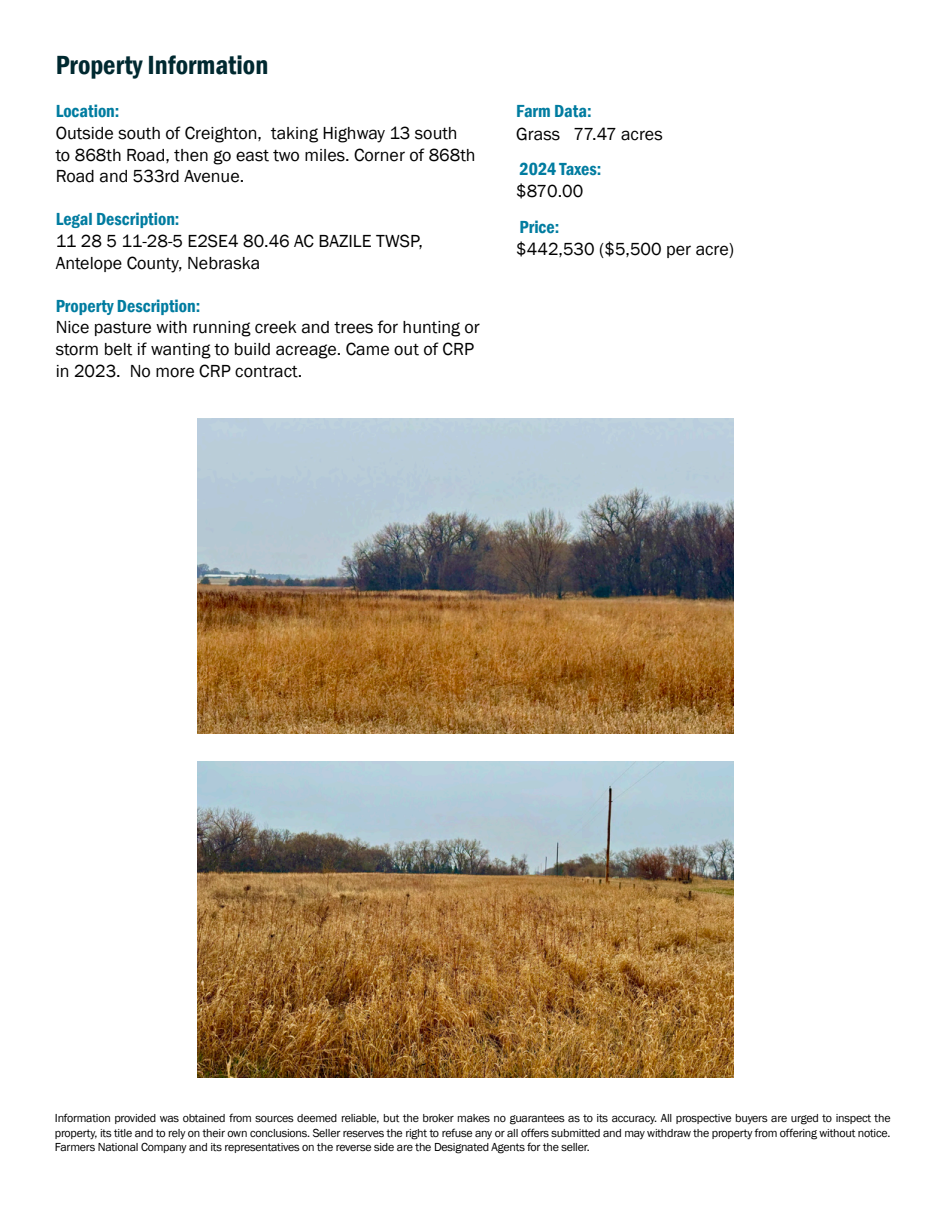
<style>
.page{position:relative;width:945px;height:1215px;background:#fff}
.page>*{position:absolute;margin:0;border:0;box-sizing:border-box;transform-origin:0 0}
.t1{font:600 condensed 27px "Franklin Gothic";color:#002930}
.t2{font:18px/21.6px "Franklin Gothic";color:#000}
.t3{font:600 condensed 18px "Franklin Gothic";color:#007ca0}
.t4{font:12px/14.4px "Franklin Gothic";letter-spacing:-.02em;color:#000;text-align:justify}
</style>
<div class="page">
<img style="left:197px;top:762px;width:536px;height:315px">
<img style="left:197px;top:418px;width:536px;height:316px">
<p class="t1" style="left:56px;top:47px;width:214px">Property Information</p>
<p class="t3" style="left:56px;top:99px;width:65px">Location:</p>
<p class="t2" style="left:56px;top:123px;width:421px">Outside south of Creighton, taking Highway 13 south to 868th Road, then go east two miles. Corner of 868th<br>Road and 533rd Avenue.</p>
<p class="t3" style="left:56px;top:207px;width:125px">Legal Description:</p>
<p class="t2" style="left:56px;top:231px;width:369px">11 28 5 11-28-5 E2SE4 80.46 AC BAZILE TWSP,<br>Antelope County, Nebraska</p>
<p class="t3" style="left:56px;top:294px;width:146px">Property Description:</p>
<p class="t2" style="left:56px;top:317px;width:426px">Nice pasture with running creek and trees for hunting or storm belt if wanting to build acreage. Came out of CRP in 2023. No more CRP contract.</p>
<p class="t3" style="left:516px;top:99px;width:77px">Farm Data:</p>
<p class="t2" style="left:516px;top:124px;width:148px">Grass 77.47 acres</p>
<p class="t3" style="left:520px;top:157px;width:83px">2024 Taxes:</p>
<p class="t2" style="left:516px;top:180px;width:69px">$870.00</p>
<p class="t3" style="left:520px;top:215px;width:41px">Price:</p>
<p class="t2" style="left:516px;top:238px;width:219px">$442,530 ($5,500 per acre)</p>
<p class="t4" style="left:55px;top:1111px;width:837px">Information provided was obtained from sources deemed reliable, but the broker makes no guarantees as to its accuracy. All prospective buyers are urged to inspect the property, its title and to rely on their own conclusions. Seller reserves the right to refuse any or all offers submitted and may withdraw the property from offering without notice.<br>Farmers National Company and its representatives on the reverse side are the Designated Agents for the seller.</p>
</div>
